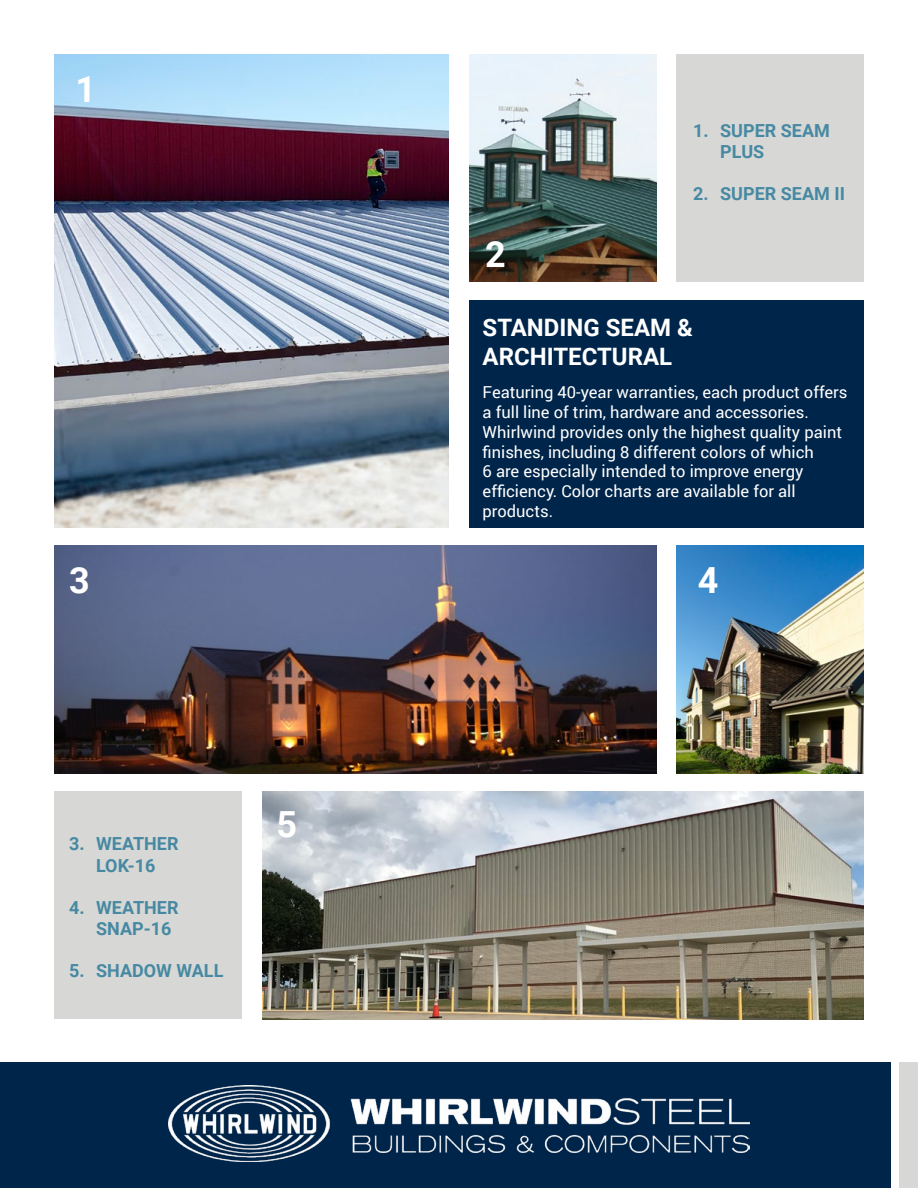
<style>
.page{position:relative;width:918px;height:1188px;background:#fff}
.page>*{position:absolute;margin:0;border:0;box-sizing:border-box;transform-origin:0 0}
.t1{font:700 36px "Roboto";color:#fff}
.t2{font:700 24px/28.8px "Roboto";color:#fff}
.t3{font:700 18px/21.6px "Roboto";color:#4789a2}
.t4{font:16.5px/19.8px "Roboto";color:#fff}
</style>
<div class="page">
<div style="left:0;top:1063px;width:891px;height:125px;background:#00254a"></div>
<div style="left:899px;top:1063px;width:19px;height:125px;background:#d7d8d6"></div>
<img style="left:54px;top:54px;width:395px;height:474px">
<img style="left:262px;top:792px;width:602px;height:227px">
<img style="left:469px;top:54px;width:187px;height:228px">
<div style="left:677px;top:54px;width:187px;height:228px;background:#d7d8d6"></div>
<img style="left:54px;top:546px;width:602px;height:227px">
<img style="left:677px;top:546px;width:187px;height:227px">
<div style="left:469px;top:300px;width:395px;height:228px;background:#00254a"></div>
<div style="left:54px;top:792px;width:187px;height:227px;background:#d7d8d6"></div>
<img style="left:169px;top:1085px;width:580px;height:77px">
<h1 class="t1" style="left:76px;top:64px;width:22px">1</h1>
<h1 class="t1" style="left:485px;top:229px;width:22px">2</h1>
<p class="t3" style="left:720px;top:119px;width:111px;text-indent:-27px">1. SUPER SEAM<br>PLUS</p>
<p class="t3" style="left:693px;top:182px;width:153px">2. SUPER SEAM II</p>
<h2 class="t2" style="left:483px;top:312px;width:212px">STANDING SEAM &amp;<br>ARCHITECTURAL</h2>
<p class="t4" style="left:483px;top:382px;width:366px">Featuring 40-year warranties, each product offers a full line of trim, hardware and accessories.<br>Whirlwind provides only the highest quality paint finishes, including 8 different colors of which<br>6 are especially intended to improve energy efficiency. Color charts are available for all products.</p>
<h1 class="t1" style="left:69px;top:555px;width:22px">3</h1>
<h1 class="t1" style="left:698px;top:555px;width:22px">4</h1>
<p class="t3" style="left:69px;top:832px;width:111px;text-align:center">3. WEATHER<br>LOK-16</p>
<p class="t3" style="left:96px;top:896px;width:84px;text-indent:-27px">4. WEATHER<br>SNAP-16</p>
<p class="t3" style="left:69px;top:959px;width:156px">5. SHADOW WALL</p>
<h1 class="t1" style="left:276px;top:799px;width:22px">5</h1>
</div>
